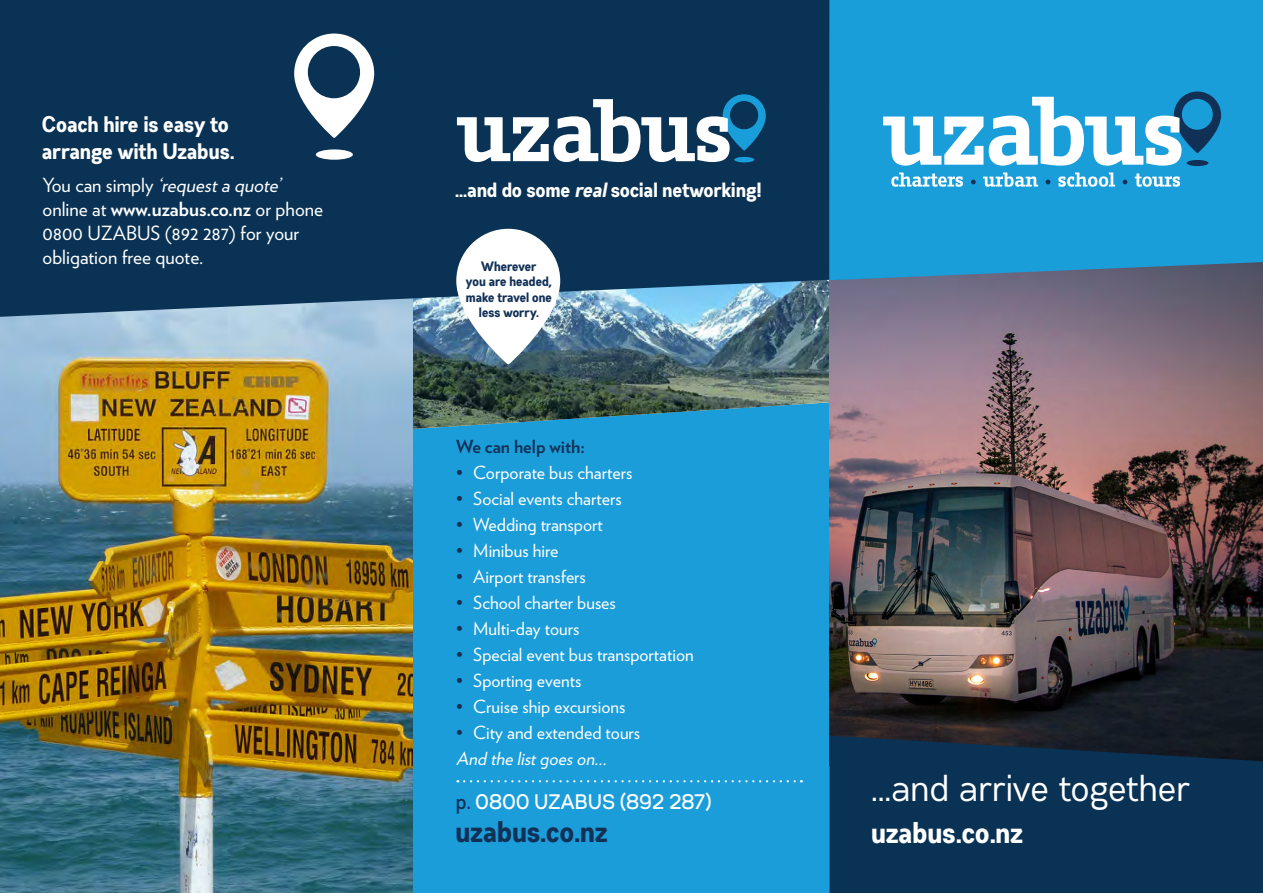
<style>
.page{position:relative;width:1263px;height:893px;background:#fff}
.page>*{position:absolute;margin:0;border:0;box-sizing:border-box;transform-origin:0 0}
.t1{font:37.5px "Gabriel Sans Cond Normal";color:#fff}
.t2{font:30px "Gabriel Sans Cond Bold";color:#fff}
.t3{font:30px "Gabriel Sans Cond Bold";color:#113056}
.t4{font:22.5px/27px "Gabriel Sans Cond Bold";color:#fff}
.t5{font:21px "Gabriel Sans Cond Medium";color:#fff}
.t6{font:20.7px "Gabriel Sans Cond Bold";color:#fff}
.t7{font:19.5px/24px "Verlag";color:#fff}
.t8{font:18px "Verlag";color:#fff}
.t9{font:italic 18px "Verlag";color:#fff}
.t10{font:700 18px "Verlag";color:#113056}
.t11{font:13.65px/15.5px "Gabriel Sans Cond Bold";color:#113056;text-align:center}
.s1{font-style:italic}
.s2{font-weight:700}
.s3{color:#113056}
</style>
<div class="page">
<div style="left:410px;top:279px;width:419px;height:614px;background:#1b9dd9"></div>
<img style="left:412px;top:317px;width:417px;height:112px">
<img style="left:0;top:317px;width:412px;height:576px">
<img style="left:829px;top:317px;width:434px;height:419px">
<svg style="left:829px;top:736px;width:434px;height:157px;fill:#093254"></svg>
<svg style="left:0;top:0;width:1263px;height:317px;fill:#093254"></svg>
<svg style="left:464px;top:780px;width:338px;height:2px"></svg>
<svg style="left:456px;top:229px;width:104px;height:135px"></svg>
<svg style="left:457px;top:94px;width:309px;height:68px"></svg>
<svg style="left:294px;top:34px;width:80px;height:104px"></svg>
<div style="left:316px;top:149px;width:37px;height:11px;background:#fff;border-radius:50%"></div>
<div style="left:829px;top:0;width:434px;height:280px;background:#199eda"></div>
<svg style="left:883px;top:117px;width:100px;height:49px"></svg>
<svg style="left:989px;top:91px;width:232px;height:75px"></svg>
<svg style="left:1135px;top:173px;width:45px;height:14px"></svg>
<svg style="left:1123px;top:180px;width:4px;height:4px"></svg>
<svg style="left:1058px;top:173px;width:57px;height:14px"></svg>
<svg style="left:1046px;top:180px;width:4px;height:4px"></svg>
<svg style="left:983px;top:173px;width:55px;height:14px"></svg>
<svg style="left:971px;top:180px;width:5px;height:4px"></svg>
<svg style="left:891px;top:173px;width:72px;height:14px"></svg>
<p class="t4" style="left:43px;top:111px;width:194px">Coach hire is easy to arrange with Uzabus.</p>
<p class="t7" style="left:43px;top:172px;width:282px">Yo u ca n s i m p l y <span class="s1">‘requestaquote’ </span>online at <span class="s2">www.uzabus.co.nz</span> or phone<br>0800 UZABUS (892 287) for your obligation free quote.</p>
<p class="t6" style="left:455px;top:178px;width:308px">...and do some <span class="s1">real</span>social networking!</p>
<p class="t11" style="left:466px;top:258px;width:88px">Wherever<br>you are headed, make travel one less worry.</p>
<p class="t10" style="left:456px;top:432px;width:130px">We can help with:</p>
<p class="t8" style="left:456px;top:459px;width:178px"><span class="s3">•</span> Corporate bus charters</p>
<p class="t8" style="left:456px;top:485px;width:167px"><span class="s3">•</span> Social events charters</p>
<p class="t8" style="left:456px;top:511px;width:148px"><span class="s3">•</span> Wedding transport</p>
<p class="t8" style="left:456px;top:537px;width:104px"><span class="s3">•</span> Minibus hire</p>
<p class="t8" style="left:456px;top:563px;width:131px"><span class="s3">•</span> Airport transfers</p>
<p class="t8" style="left:456px;top:589px;width:161px"><span class="s3">•</span> School charter buses</p>
<p class="t8" style="left:456px;top:615px;width:125px"><span class="s3">•</span> Multi-day tours</p>
<p class="t8" style="left:456px;top:641px;width:239px"><span class="s3">•</span> Special event bus transportation</p>
<p class="t8" style="left:456px;top:667px;width:126px"><span class="s3">•</span> Sporting events</p>
<p class="t8" style="left:456px;top:693px;width:171px"><span class="s3">•</span> Cruise ship excursions</p>
<p class="t8" style="left:456px;top:719px;width:185px"><span class="s3">•</span> City and extended tours</p>
<p class="t9" style="left:456px;top:745px;width:157px">And the listgoeson…</p>
<p class="t5" style="left:456px;top:789px;width:258px"><span class="s3">p.</span> 0800 UZABUS (892 287)</p>
<p class="t3" style="left:456px;top:814px;width:153px">uzabus.co.nz</p>
<p class="t1" style="left:872px;top:766px;width:321px">...and arrive together</p>
<p class="t2" style="left:872px;top:814px;width:153px">uzabus.co.nz</p>
</div>
